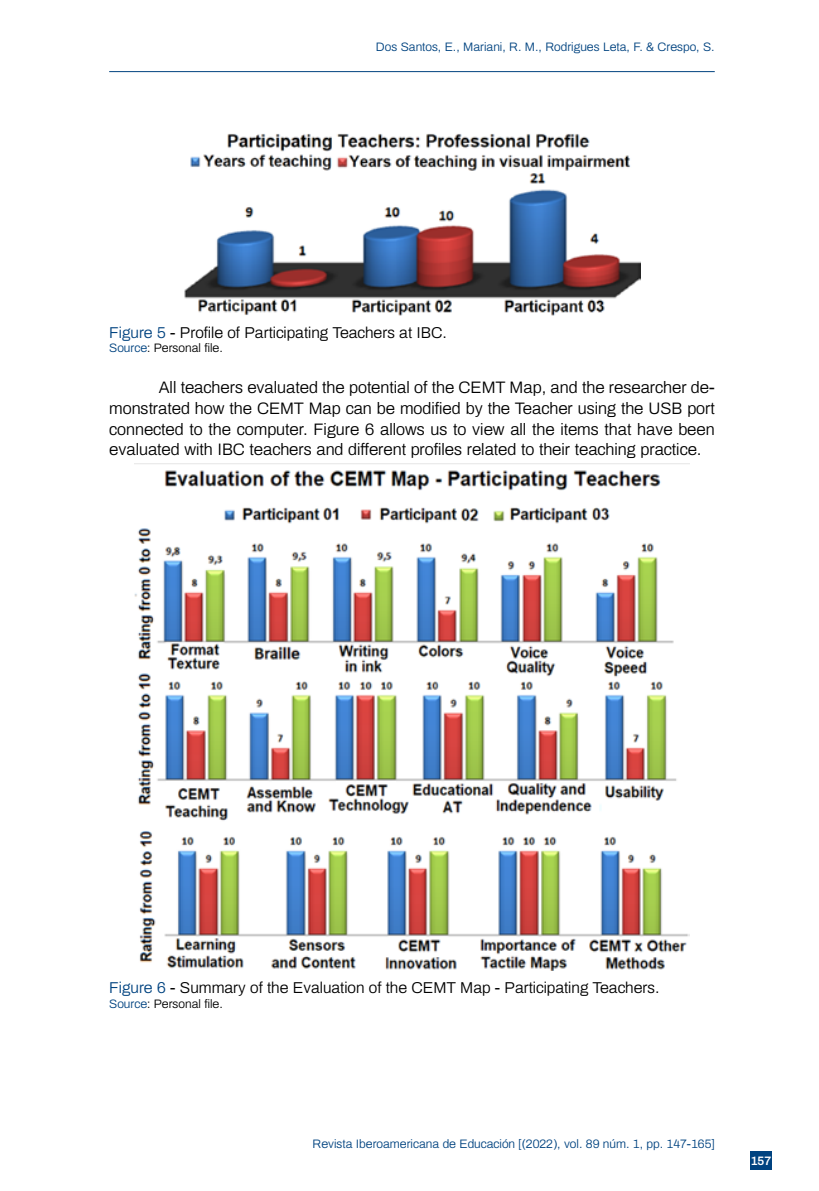
<style>
.page{position:relative;width:819px;height:1191px;background:#fff}
.page>*{position:absolute;margin:0;border:0;box-sizing:border-box;transform-origin:0 0}
.t1{font:300 16.62px/20.8px "Archivo";color:#000;text-align:justify}
.t2{font:300 15.75px "Archivo";color:#000}
.t3{font:300 12.25px "Archivo";color:#004380}
.t4{font:300 12.25px "Archivo";color:#000}
.t5{font:600 12.25px "Archivo";color:#fff}
.s1{color:#004380}
</style>
<div class="page">
<hr style="left:109px;top:71px;width:605px;height:1px;background:#004380">
<img style="left:184px;top:134px;width:456px;height:181px">
<img style="left:134px;top:470px;width:556px;height:501px">
<div style="left:750px;top:1151px;width:21px;height:19px;background:#004380"></div>
<p class="t3" style="left:376px;top:38px;width:340px">Dos Santos, E., Mariani, R. M., Rodrigues Leta, F. &amp; Crespo, S.</p>
<p class="t2" style="left:109px;top:321px;width:339px"><span class="s1">Figure 5</span> - Profile of Participating Teachers at IBC.</p>
<p class="t4" style="left:109px;top:339px;width:115px"><span class="s1">Source</span>: Personal file.</p>
<p class="t1" style="left:109px;top:376px;width:607px;text-indent:50px">All teachers evaluated the potential of the CEMT Map, and the researcher de&shy;monstrated how the CEMT Map can be modified by the Teacher using the USB port connected to the computer. Figure 6 allows us to view all the items that have been evaluated with IBC teachers and different profiles related to their teaching practice.</p>
<p class="t2" style="left:109px;top:976px;width:551px"><span class="s1">Figure 6</span> - Summary of the Evaluation of the CEMT Map - Participating Teachers.</p>
<p class="t4" style="left:109px;top:994px;width:115px"><span class="s1">Source</span>: Personal file.</p>
<p class="t3" style="left:312px;top:1135px;width:403px">Revista Iberoamericana de Educación [(2022), vol. 89 núm. 1, pp. 147-165]</p>
<p class="t5" style="left:750px;top:1152px;width:22px">157</p>
</div>
